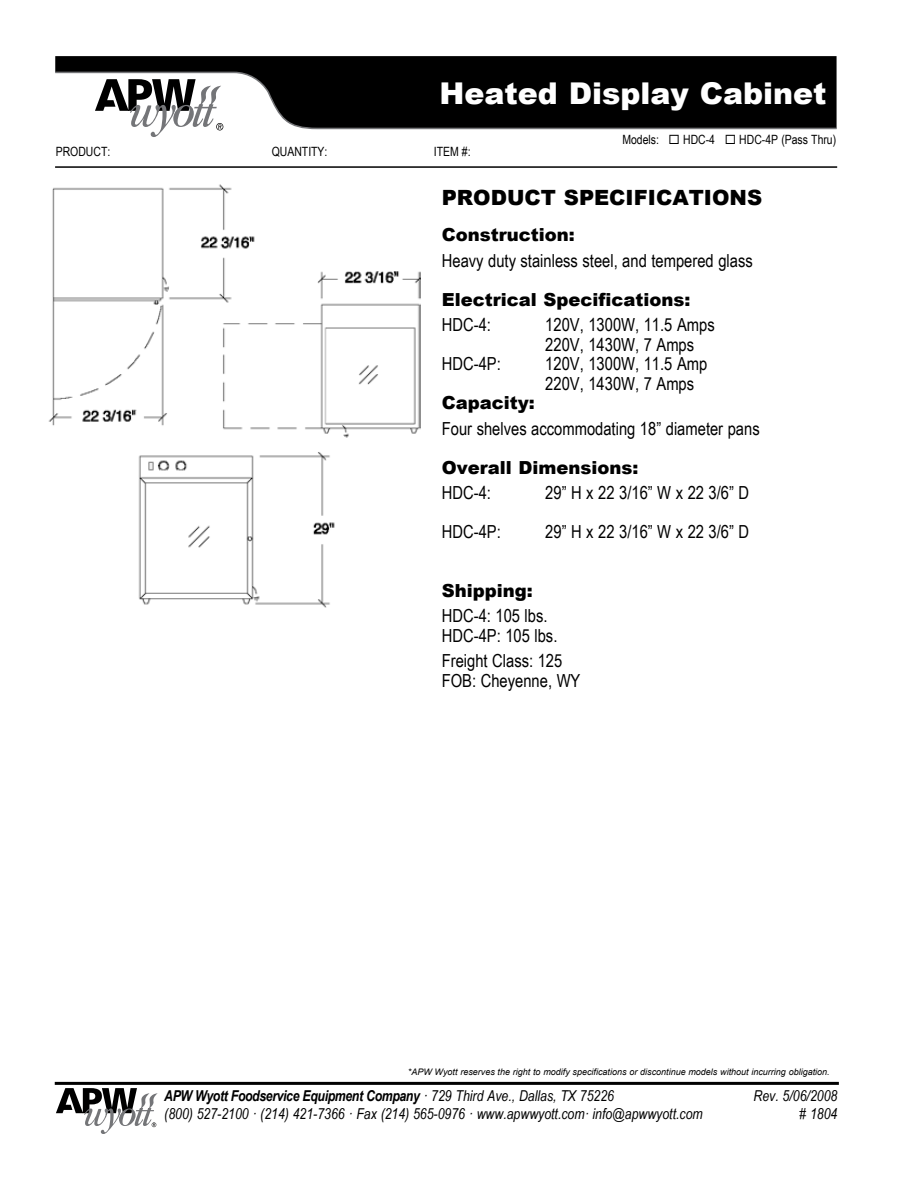
<style>
.page{position:relative;width:918px;height:1188px;background:#fff}
.page>*{position:absolute;margin:0;border:0;box-sizing:border-box;transform-origin:0 0}
.t1{font:900 30px "Arial";color:#fff}
.t2{font:900 21px "Arial";color:#000}
.t3{font:18px/19.5px "Arial Narrow";color:#000}
.t4{font:900 18px "Arial";color:#000}
.t5{font:italic 15px/18px "Arial Narrow";color:#000}
.t6{font:12.75px "Arial Narrow";color:#000}
.t7{font:italic 9px "Arial";color:#000}
.s1{font-weight:700}
</style>
<div class="page">
<div style="left:55px;top:56px;width:782px;height:15px;background:#000"></div>
<svg style="left:55px;top:71px;width:782px;height:59px;background:#262626"></svg>
<svg style="left:91px;top:76px;width:139px;height:61px"></svg>
<hr style="left:55px;top:166px;width:782px;height:2px;background:#000">
<hr style="left:55px;top:1082px;width:784px;height:3px;background:#000">
<svg style="left:56px;top:1088px;width:102px;height:46px"></svg>
<img style="left:48px;top:184px;width:373px;height:424px">
<h1 class="t1" style="left:439px;top:72px;width:389px">Heated Display Cabinet</h1>
<p class="t6" style="left:56px;top:142px;width:56px">PRODUCT:</p>
<p class="t6" style="left:272px;top:142px;width:57px">QUANTITY:</p>
<p class="t6" style="left:434px;top:142px;width:38px">ITEM #:</p>
<p class="t6" style="left:622px;top:130px;width:215px">Models: ◻ HDC-4 ◻ HDC-4P (Pass Thru)</p>
<p class="t2" style="left:442px;top:182px;width:322px">PRODUCT SPECIFICATIONS</p>
<p class="t4" style="left:442px;top:222px;width:135px">Construction:</p>
<p class="t3" style="left:442px;top:250px;width:312px">Heavy duty stainless steel, and tempered glass</p>
<p class="t4" style="left:442px;top:286px;width:250px">Electrical Specifications:</p>
<p class="t3" style="left:442px;top:314px;width:51px">HDC-4:</p>
<p class="t3" style="left:545px;top:314px;width:171px">120V, 1300W, 11.5 Amps<br>220V, 1430W, 7 Amps</p>
<p class="t3" style="left:442px;top:353px;width:61px">HDC-4P:</p>
<p class="t3" style="left:545px;top:353px;width:164px">120V, 1300W, 11.5 Amp<br>220V, 1430W, 7 Amps</p>
<p class="t4" style="left:442px;top:390px;width:95px">Capacity:</p>
<p class="t3" style="left:442px;top:418px;width:319px">Four shelves accommodating 18” diameter pans</p>
<p class="t4" style="left:442px;top:454px;width:198px">Overall Dimensions:</p>
<p class="t3" style="left:442px;top:482px;width:51px">HDC-4:</p>
<p class="t3" style="left:545px;top:482px;width:205px">29” H x 22 3/16” W x 22 3/6” D</p>
<p class="t3" style="left:442px;top:521px;width:61px">HDC-4P:</p>
<p class="t3" style="left:545px;top:521px;width:205px">29” H x 22 3/16” W x 22 3/6” D</p>
<p class="t4" style="left:442px;top:577px;width:93px">Shipping:</p>
<p class="t3" style="left:442px;top:605px;width:117px">HDC-4: 105 lbs.<br>HDC-4P: 105 lbs.</p>
<p class="t3" style="left:442px;top:650px;width:140px">Freight Class: 125<br>FOB: Cheyenne, WY</p>
<p class="t7" style="left:408px;top:1066px;width:423px">*APW Wyott reserves the right to modify specifications or discontinue models without incurring obligation.</p>
<p class="t5" style="left:164px;top:1087px;width:540px"><span class="s1">APW Wyott Foodservice Equipment Company</span> · 729 Third Ave., Dallas, TX 75226<br>(800) 527-2100 · (214) 421-7366 · Fax (214) 565-0976 · www.apwwyott.com· info@apwwyott.com</p>
<p class="t5" style="left:754px;top:1087px;width:85px;text-align:right">Rev. 5/06/2008 # 1804</p>
</div>
